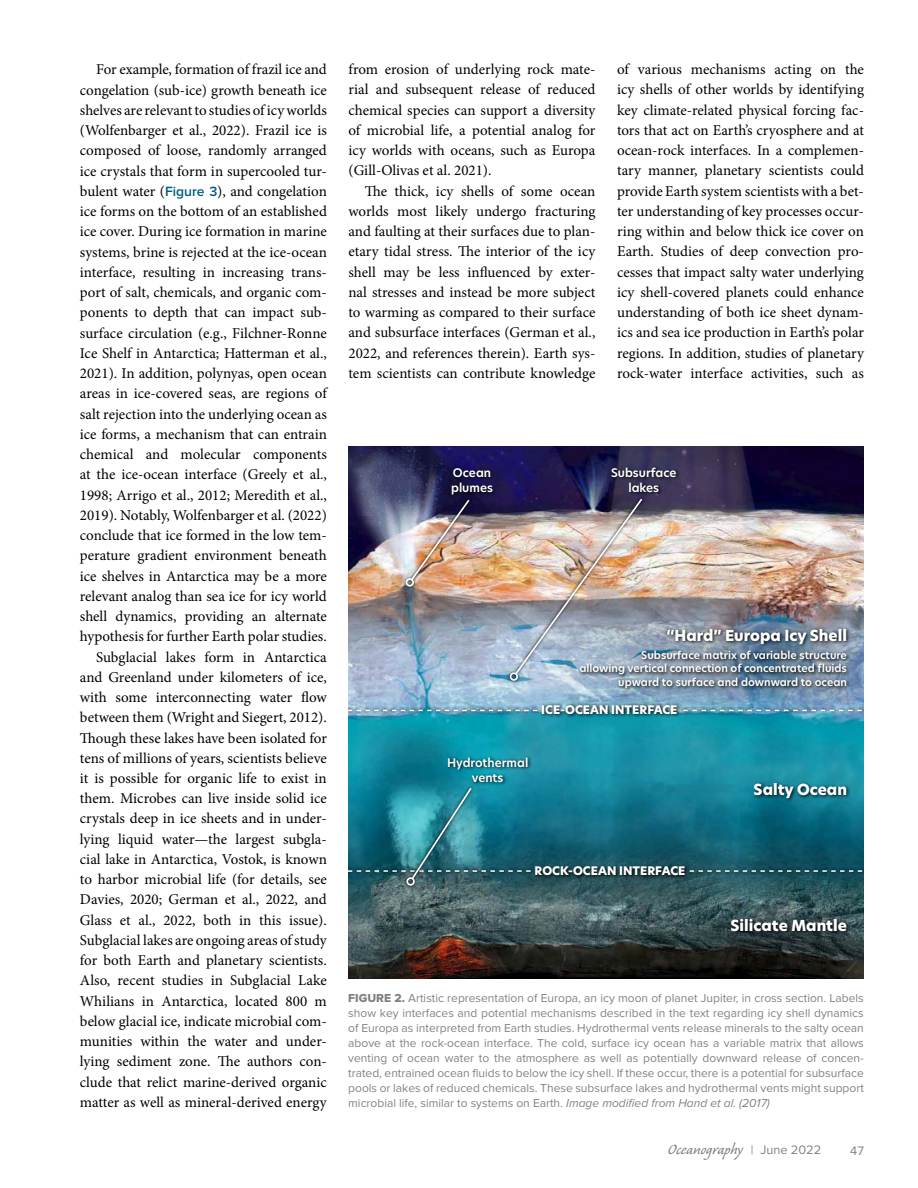
<style>
.page{position:relative;width:918px;height:1188px;background:#fff}
.page>*{position:absolute;margin:0;border:0;box-sizing:border-box;transform-origin:0 0}
.t1{font:18.75px "Caliban Std";color:#808285}
.t2{font:15px/20.2px "Minion Pro";color:#000;text-align:justify}
.t3{font:800 15px "New Hero";color:#fff}
.t4{font:12.75px "Proxima Nova";color:#808285}
.t5{font:12px/15px "Proxima Nova";color:#808285;text-align:justify}
.t6{font:600 11.7px/15px "New Hero";color:#fff;text-align:center}
.t7{font:800 11.7px "New Hero";color:#fff}
.t8{font:600 10.5px/13.5px "New Hero";color:#fff;text-align:right}
.s1{font-family:"Proxima Nova";font-weight:600;font-size:13.8px;color:#005c83}
.s2{font-family:"Proxima Nova Extrabld"}
.s3{font-style:italic}
.s4{font-family:"Proxima Nova";font-size:12.75px}
</style>
<div class="page">
<img style="left:348px;top:446px;width:516px;height:532px">
<img style="left:408px;top:596px;width:456px;height:110px">
<svg style="left:531px;top:867px;width:2px;height:8px"></svg>
<svg style="left:689px;top:867px;width:175px;height:8px"></svg>
<svg style="left:690px;top:870px;width:174px;height:2px"></svg>
<svg style="left:348px;top:706px;width:192px;height:8px"></svg>
<svg style="left:348px;top:710px;width:189px;height:1px"></svg>
<svg style="left:682px;top:706px;width:182px;height:8px"></svg>
<svg style="left:683px;top:710px;width:181px;height:1px"></svg>
<svg style="left:729px;top:917px;width:122px;height:19px;background:#253234"></svg>
<svg style="left:450px;top:466px;width:47px;height:33px"></svg>
<svg style="left:446px;top:755px;width:86px;height:32px;background:#0f7d90"></svg>
<img style="left:578px;top:626px;width:273px;height:67px">
<svg style="left:540px;top:703px;width:142px;height:16px;background:#317483"></svg>
<svg style="left:533px;top:864px;width:156px;height:16px;background:#183940"></svg>
<svg style="left:752px;top:780px;width:99px;height:23px;background:#0f6576"></svg>
<svg style="left:610px;top:465px;width:71px;height:32px;background:#2f2a47"></svg>
<svg style="left:402px;top:496px;width:71px;height:94px"></svg>
<img style="left:409px;top:498px;width:62px;height:84px">
<div style="left:406px;top:578px;width:8px;height:9px;border:2px solid #fff;border-radius:50%"></div>
<img style="left:506px;top:495px;width:140px;height:189px">
<img style="left:514px;top:497px;width:130px;height:179px">
<div style="left:510px;top:672px;width:8px;height:9px;border:2px solid #fff;border-radius:50%"></div>
<svg style="left:403px;top:784px;width:72px;height:105px"></svg>
<svg style="left:348px;top:786px;width:183px;height:95px;background:#247c8d"></svg>
<div style="left:406px;top:877px;width:9px;height:9px;border:2px solid #fff;border-radius:50%"></div>
<p class="t2" style="left:80px;top:59px;width:249px;text-align:right">For example, formation of frazil ice and congelation (sub-ice) growth beneath ice shelves are relevant to studies of icy worlds (Wolfenbarger et al., 2022). Frazil ice is composed of loose, randomly arranged ice crystals that form in supercooled tur&shy;bulent water (<span class="s1">Figure 3</span>), and congelation ice forms on the bottom of an established ice cover. During ice formation in marine systems, brine is rejected at the ice-ocean interface, resulting in increasing trans&shy;port of salt, chemicals, and organic com&shy;ponents to depth that can impact sub&shy;surface circulation (e.g., Filchner-Ronne Ice Shelf in Antarctica; Hatterman et al., 2021). In addition, polynyas, open ocean areas in ice-covered seas, are regions of salt rejection into the underlying ocean as ice forms, a mechanism that can entrain chemical and molecular components at the ice-ocean interface (Greely et al., 1998; Arrigo et al., 2012; Meredith et al., 2019). Notably, Wolfenbarger et al. (2022) conclude that ice formed in the low tem&shy;perature gradient environment beneath ice shelves in Antarctica may be a more relevant analog than sea ice for icy world shell dynamics, providing an alternate hypothesis for further Earth polar studies.<br>Subglacial lakes form in Antarctica and Greenland under kilometers of ice, with some interconnecting water flow between them (Wright and Siegert, 2012).<br>Though these lakes have been isolated for tens of millions of years, scientists believe it is possible for organic life to exist in them. Microbes can live inside solid ice crystals deep in ice sheets and in under&shy;lying liquid water—the largest subgla&shy;cial lake in Antarctica, Vostok, is known to harbor microbial life (for details, see Davies, 2020; German et al., 2022, and Glass et al., 2022, both in this issue).<br>Subglacial lakes are ongoing areas of study for both Earth and planetary scientists.<br>Also, recent studies in Subglacial Lake Whilians in Antarctica, located 800 m below glacial ice, indicate microbial com&shy;munities within the water and under&shy;lying sediment zone. The authors con&shy;clude that relict marine-derived organic matter as well as mineral-derived energy</p>
<p class="t2" style="left:348px;top:59px;width:248px">from erosion of underlying rock mate&shy;rial and subsequent release of reduced chemical species can support a diversity of microbial life, a potential analog for icy worlds with oceans, such as Europa (Gill-Olivas et al. 2021).</p>
<p class="t2" style="left:617px;top:59px;width:248px">of various mechanisms acting on the icy shells of other worlds by identifying key climate-related physical forcing fac&shy;tors that act on Earth’s cryosphere and at ocean-rock interfaces. In a complemen&shy;tary manner, planetary scientists could provide Earth system scientists with a bet&shy;ter understanding of key processes occur&shy;ring within and below thick ice cover on Earth. Studies of deep convection pro&shy;cesses that impact salty water underlying icy shell-covered planets could enhance understanding of both ice sheet dynam&shy;ics and sea ice production in Earth’s polar regions. In addition, studies of planetary rock-water interface activities, such as</p>
<p class="t2" style="left:348px;top:181px;width:248px;text-indent:16px">The thick, icy shells of some ocean worlds most likely undergo fracturing and faulting at their surfaces due to plan&shy;etary tidal stress. The interior of the icy shell may be less influenced by exter&shy;nal stresses and instead be more subject to warming as compared to their surface and subsurface interfaces (German et al., 2022, and references therein). Earth sys&shy;tem scientists can contribute knowledge</p>
<p class="t6" style="left:611px;top:465px;width:67px">Subsurface lakes</p>
<p class="t6" style="left:451px;top:465px;width:43px;text-align:left">Ocean plumes</p>
<p class="t3" style="left:666px;top:625px;width:182px">“Hard” Europa Icy Shell</p>
<p class="t8" style="left:579px;top:648px;width:269px">Subsurface matrix of variable structure<br>allowing vertical connection of concentrated fluids upward to surface and downward to ocean</p>
<p class="t7" style="left:541px;top:702px;width:138px">ICE-OCEAN INTERFACE</p>
<p class="t6" style="left:447px;top:755px;width:83px">Hydrothermal vents</p>
<p class="t3" style="left:754px;top:779px;width:95px">Salty Ocean</p>
<p class="t7" style="left:535px;top:863px;width:152px">ROCK-OCEAN INTERFACE</p>
<p class="t3" style="left:731px;top:916px;width:118px">Silicate Mantle</p>
<p class="t5" style="left:348px;top:991px;width:517px"><span class="s2">FIGURE 2.</span> Artistic representation of Europa, an icy moon of planet Jupiter, in cross section. Labels show key interfaces and potential mechanisms described in the text regarding icy shell dynamics of Europa as interpreted from Earth studies. Hydrothermal vents release minerals to the salty ocean above at the rock-ocean interface. The cold, surface icy ocean has a variable matrix that allows venting of ocean water to the atmosphere as well as potentially downward release of concen&shy;trated, entrained ocean fluids to below the icy shell. If these occur, there is a potential for subsurface pools or lakes of reduced chemicals. These subsurface lakes and hydrothermal vents might support microbial life, similar to systems on Earth. <span class="s3">Image modified from Hand et al. (2017)</span></p>
<p class="t1" style="left:668px;top:1140px;width:155px">Oceanography <span class="s4">| June 2022</span></p>
<p class="t4" style="left:850px;top:1143px;width:15px">47</p>
</div>
